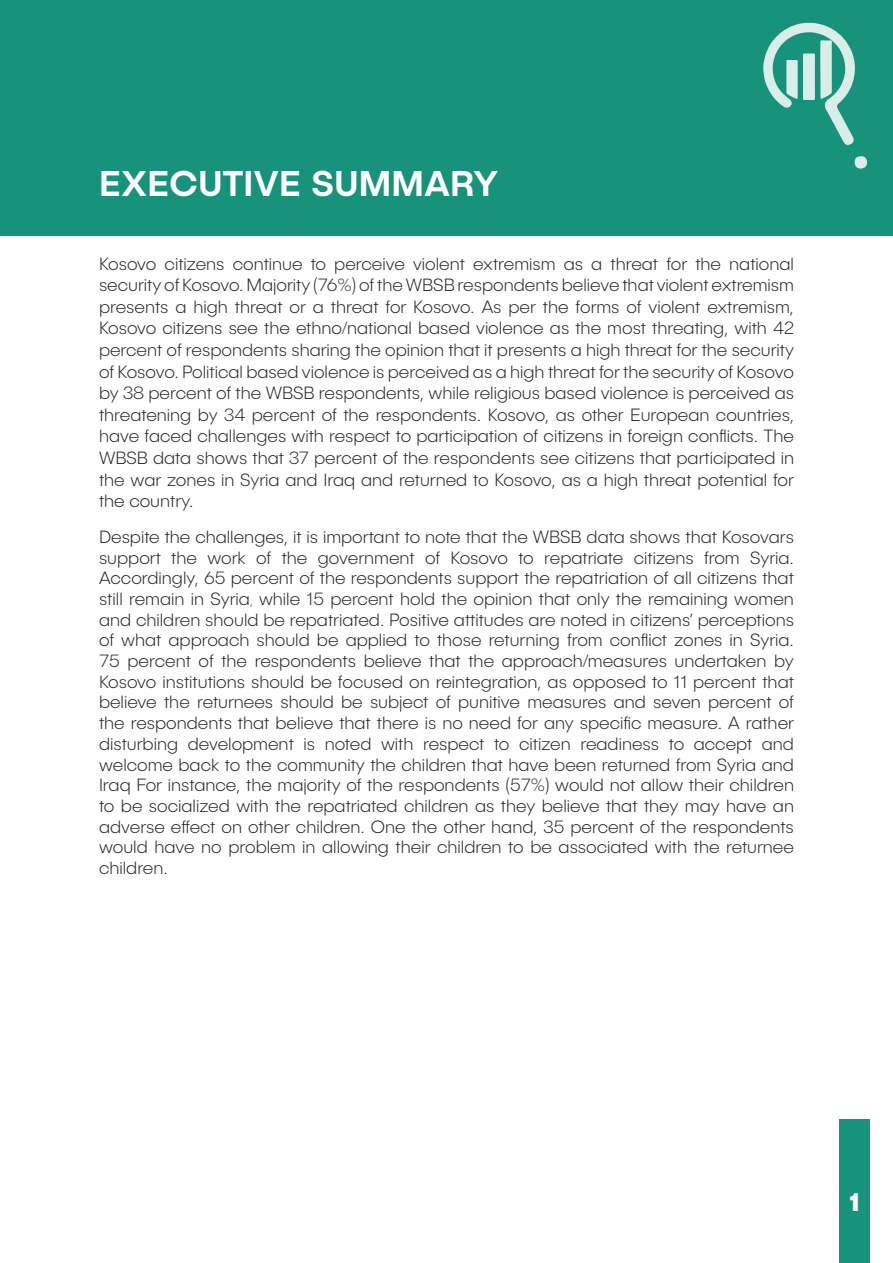
<style>
.page{position:relative;width:893px;height:1263px;background:#fff}
.page>*{position:absolute;margin:0;border:0;box-sizing:border-box;transform-origin:0 0}
.t1{font:500 36px "Publica Sans";letter-spacing:.01em;color:#fff}
.t2{font:900 25.2px "Publica Sans";color:#fff;scale:.83 1}
.t3{font:200 18px/20.7px "Publica Sans";color:#231f20;text-align:justify}
.s1{font-size:12px}
</style>
<div class="page">
<div style="left:0;top:0;width:893px;height:235px;background:#18937b"></div>
<div style="left:839px;top:1119px;width:30px;height:144px;background:#18937b"></div>
<svg style="left:763px;top:23px;width:92px;height:122px"></svg>
<div style="left:855px;top:156px;width:12px;height:13px;background:#d9ede9;border-radius:6px"></div>
<p class="t1" style="left:99px;top:161px;width:400px">EXECUTIVE SUMMARY</p>
<p class="t3" style="left:99px;top:252px;width:696px;line-height:21.6px">Kosovo citizens continue to perceive violent extremism as a threat for the national security of Kosovo. Majority (76%) of the WBSB respondents believe that violent extremism presents a high threat or a threat for Kosovo. As per the forms of violent extremism, Kosovo citizens see the ethno/national based violence as the most threating, with 42 percent of respondents sharing the opinion that it presents a high threat for the security of Kosovo. Political based violence is perceived as a high threat for the security of Kosovo by 38 percent of the WBSB respondents, while religious based violence is perceived as threatening by 34 percent of the respondents. Kosovo, as other European countries, have faced challenges with respect to participation of citizens in foreign conflicts. The WBSB data shows that 37 percent of the respondents see citizens that participated in the war zones in Syria and Iraq and returned to Kosovo, as a high threat potential for the country.</p>
<p class="t3" style="left:99px;top:526px;width:696px">Despite the challenges, it is important to note that the WBSB data shows that Kosovars support the work of the government of Kosovo to repatriate citizens from Syria.<br>Accordingly, 65 percent of the respondents support the repatriation of all citizens that still remain in Syria<span class="s1">,</span> while 15 percent hold the opinion that only the remaining women and children should be repatriated. Positive attitudes are noted in citizens’ perceptions of what approach should be applied to those returning from conflict zones in Syria.<br>75 percent of the respondents believe that the approach/measures undertaken by Kosovo institutions should be focused on reintegration, as opposed to 11 percent that believe the returnees should be subject of punitive measures and seven percent of the respondents that believe that there is no need for any specific measure. A rather disturbing development is noted with respect to citizen readiness to accept and welcome back to the community the children that have been returned from Syria and Iraq For instance, the majority of the respondents (57%) would not allow their children to be socialized with the repatriated children as they believe that they may have an adverse effect on other children. One the other hand, 35 percent of the respondents would have no problem in allowing their children to be associated with the returnee children.</p>
<p class="t2" style="left:849px;top:1185px;width:13px">1</p>
</div>
